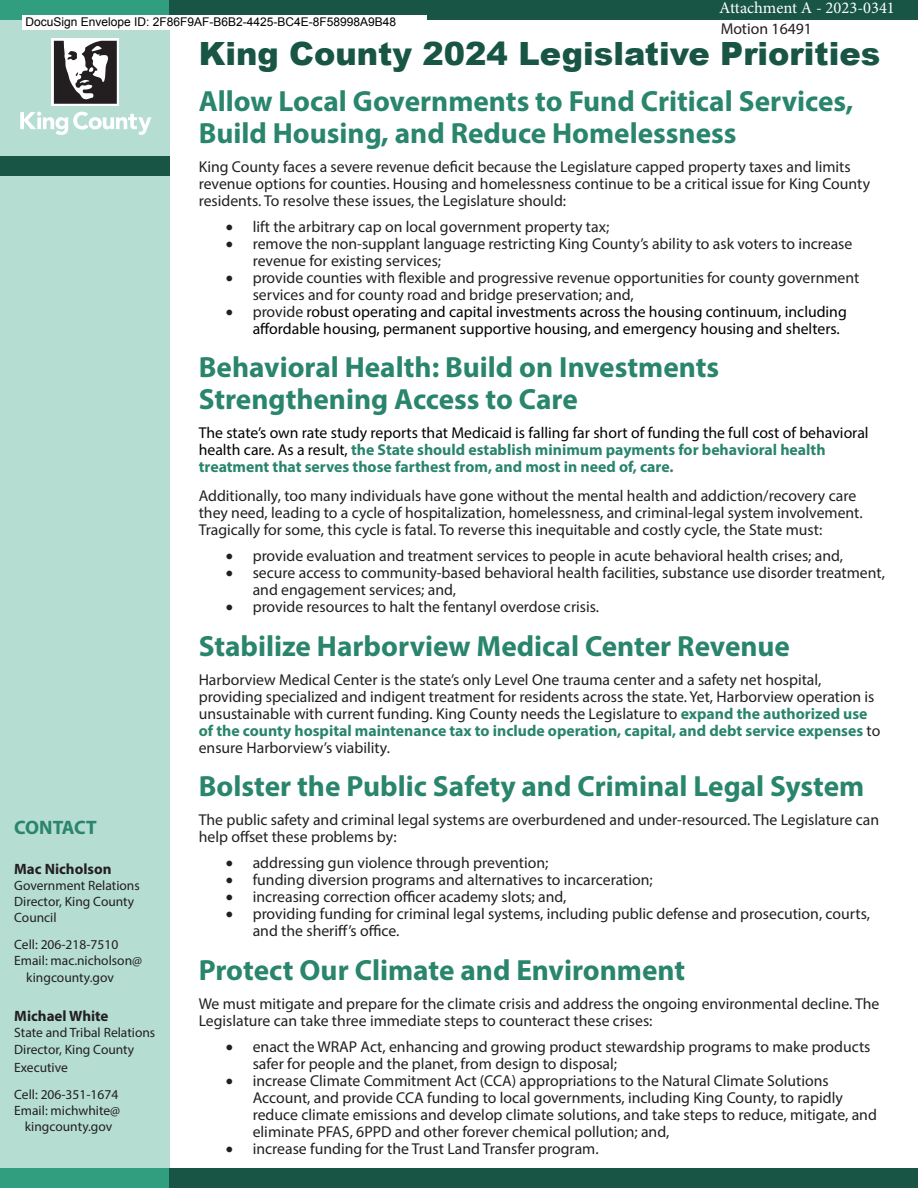
<style>
.page{position:relative;width:918px;height:1188px;background:#fff}
.page>*{position:absolute;margin:0;border:0;box-sizing:border-box;transform-origin:0 0}
.t1{font:900 31.95px "Arial";color:#185544}
.t2{font:700 29.25px/31.5px "Myriad Pro";color:#29856b}
.t3{font:700 19.5px "Myriad Pro";letter-spacing:-.015em;color:#29856b}
.t4{font:16.5px "Minion Pro";color:#fff}
.t5{font:15.75px/17px "Myriad Pro";color:#231f20}
.t6{font:700 15.75px/17px "Myriad Pro";color:#29856b}
.t7{font:15.75px/17px "Myriad Pro";color:#000}
.t8{font:700 15px "Myriad Pro";color:#231f20}
.t9{font:13.5px/16.2px "Myriad Pro";color:#231f20}
.t10{font:12px "Arial";color:#000}
.s1{color:#231f20}
.s2{font-weight:400;color:#000}
.s3{font-weight:700;color:#29856b}
</style>
<div class="page">
<div style="left:0;top:0;width:170px;height:1188px;background:#b5ddd2"></div>
<div style="left:0;top:0;width:170px;height:19px;background:#319e7f"></div>
<div style="left:170px;top:0;width:748px;height:19px;background:#185544"></div>
<div style="left:0;top:157px;width:170px;height:19px;background:#185544"></div>
<svg style="left:52px;top:38px;width:67px;height:68px"></svg>
<svg style="left:54px;top:41px;width:63px;height:63px;background:#686566"></svg>
<svg style="left:20px;top:112px;width:131px;height:23px"></svg>
<div style="left:0;top:1169px;width:170px;height:19px;background:#319e7f"></div>
<div style="left:170px;top:1169px;width:748px;height:19px;background:#185544"></div>
<div style="left:22px;top:15px;width:406px;height:15px;background:#fff"></div>
<p class="t10" style="left:26px;top:15px;width:372px">DocuSign Envelope ID: 2F86F9AF-B6B2-4425-BC4E-8F58998A9B48</p>
<p class="t4" style="left:719px;top:-3px;width:177px">Attachment A - 2023-0341</p>
<p class="t5" style="left:721px;top:20px;width:93px">Motion 16491</p>
<p class="t3" style="left:14px;top:815px;width:84px">CONTACT</p>
<p class="t8" style="left:14px;top:859px;width:99px">Mac Nicholson</p>
<p class="t9" style="left:14px;top:877px;width:127px">Government Relations<br>Director, King County<br>Council</p>
<p class="t9" style="left:14px;top:936px;width:106px">Cell: 206-218-7510</p>
<p class="t9" style="left:26px;top:953px;width:117px;text-indent:-12px">Email: mac.nicholson@ kingcounty.gov</p>
<p class="t8" style="left:14px;top:1006px;width:96px">Michael White</p>
<p class="t9" style="left:14px;top:1025px;width:143px">State and Tribal Relations<br>Director, King County</p>
<p class="t9" style="left:14px;top:1059px;width:55px">Executive</p>
<p class="t9" style="left:14px;top:1086px;width:106px">Cell: 206-351-1674</p>
<p class="t9" style="left:14px;top:1102px;width:107px;text-align:center">Email: michwhite@ kingcounty.gov</p>
<p class="t1" style="left:199px;top:31px;width:683px">King County 2024 Legislative Priorities</p>
<p class="t2" style="left:199px;top:85px;width:656px">Allow Local Governments to Fund Critical Services,<br>Build Housing, and Reduce Homelessness</p>
<p class="t5" style="left:199px;top:158px;width:673px">King County faces a severe revenue deficit because the Legislature capped property taxes and limits revenue options for counties. Housing and homelessness continue to be a critical issue for King County residents. To resolve these issues, the Legislature should:</p>
<p class="t5" style="left:226px;top:218px;width:385px">• lift the arbitrary cap on local government property tax;</p>
<p class="t5" style="left:253px;top:235px;width:601px;text-indent:-27px">• remove the non-supplant language restricting King County’s ability to ask voters to increase revenue for existing services;</p>
<p class="t5" style="left:253px;top:269px;width:608px;text-indent:-27px">• provide counties with flexible and progressive revenue opportunities for county government services and for county road and bridge preservation; and,</p>
<p class="t7" style="left:253px;top:303px;width:596px;text-indent:-27px"><span class="s1">• provide</span> robust operating and capital investments across the housing continuum, including affordable housing, permanent supportive housing, and emergency housing and shelters.</p>
<p class="t2" style="left:199px;top:351px;width:522px">Behavioral Health: Build on Investments<br>Strengthening Access to Care</p>
<p class="t6" style="left:199px;top:424px;width:671px"><span class="s2">The state’s own rate study reports that Medicaid is falling far short of funding the full cost of behavioral health care. As a result,</span> the State should establish minimum payments for behavioral health treatment that serves those farthest from, and most in need of, care.</p>
<p class="t5" style="left:199px;top:487px;width:665px">Additionally, too many individuals have gone without the mental health and addiction/recovery care they need, leading to a cycle of hospitalization, homelessness, and criminal-legal system involvement.<br>Tragically for some, this cycle is fatal. To reverse this inequitable and costly cycle, the State must:</p>
<p class="t5" style="left:226px;top:547px;width:619px">• provide evaluation and treatment services to people in acute behavioral health crises; and,</p>
<p class="t5" style="left:253px;top:564px;width:634px;text-indent:-27px">• secure access to community-based behavioral health facilities, substance use disorder treatment, and engagement services; and,</p>
<p class="t5" style="left:226px;top:598px;width:375px">• provide resources to halt the fentanyl overdose crisis.</p>
<p class="t2" style="left:199px;top:629px;width:593px">Stabilize Harborview Medical Center Revenue</p>
<p class="t5" style="left:199px;top:671px;width:683px">Harborview Medical Center is the state’s only Level One trauma center and a safety net hospital, providing specialized and indigent treatment for residents across the state. Yet, Harborview operation is unsustainable with current funding. King County needs the Legislature to <span class="s3">expand the authorized use of the county hospital maintenance tax to include operation, capital, and debt service expenses</span> to ensure Harborview’s viability.</p>
<p class="t2" style="left:199px;top:770px;width:667px">Bolster the Public Safety and Criminal Legal System</p>
<p class="t5" style="left:199px;top:811px;width:682px">The public safety and criminal legal systems are overburdened and under-resourced. The Legislature can help offset these problems by:</p>
<p class="t5" style="left:226px;top:854px;width:324px">• addressing gun violence through prevention;</p>
<p class="t5" style="left:226px;top:871px;width:429px">• funding diversion programs and alternatives to incarceration;</p>
<p class="t5" style="left:226px;top:888px;width:342px">• increasing correction officer academy slots; and,</p>
<p class="t5" style="left:253px;top:905px;width:619px;text-indent:-27px">• providing funding for criminal legal systems, including public defense and prosecution, courts, and the sheriff’s office.</p>
<p class="t2" style="left:199px;top:953px;width:488px">Protect Our Climate and Environment</p>
<p class="t5" style="left:199px;top:995px;width:682px">We must mitigate and prepare for the climate crisis and address the ongoing environmental decline. The<br>Legislature can take three immediate steps to counteract these crises:</p>
<p class="t5" style="left:253px;top:1038px;width:619px;text-indent:-27px">• enact the WRAP Act, enhancing and growing product stewardship programs to make products safer for people and the planet, from design to disposal;</p>
<p class="t5" style="left:253px;top:1072px;width:626px;text-indent:-27px">• increase Climate Commitment Act (CCA) appropriations to the Natural Climate Solutions Account, and provide CCA funding to local governments, including King County, to rapidly reduce climate emissions and develop climate solutions, and take steps to reduce, mitigate, and eliminate PFAS, 6PPD and other forever chemical pollution; and,</p>
<p class="t5" style="left:226px;top:1140px;width:374px">• increase funding for the Trust Land Transfer program.</p>
</div>
